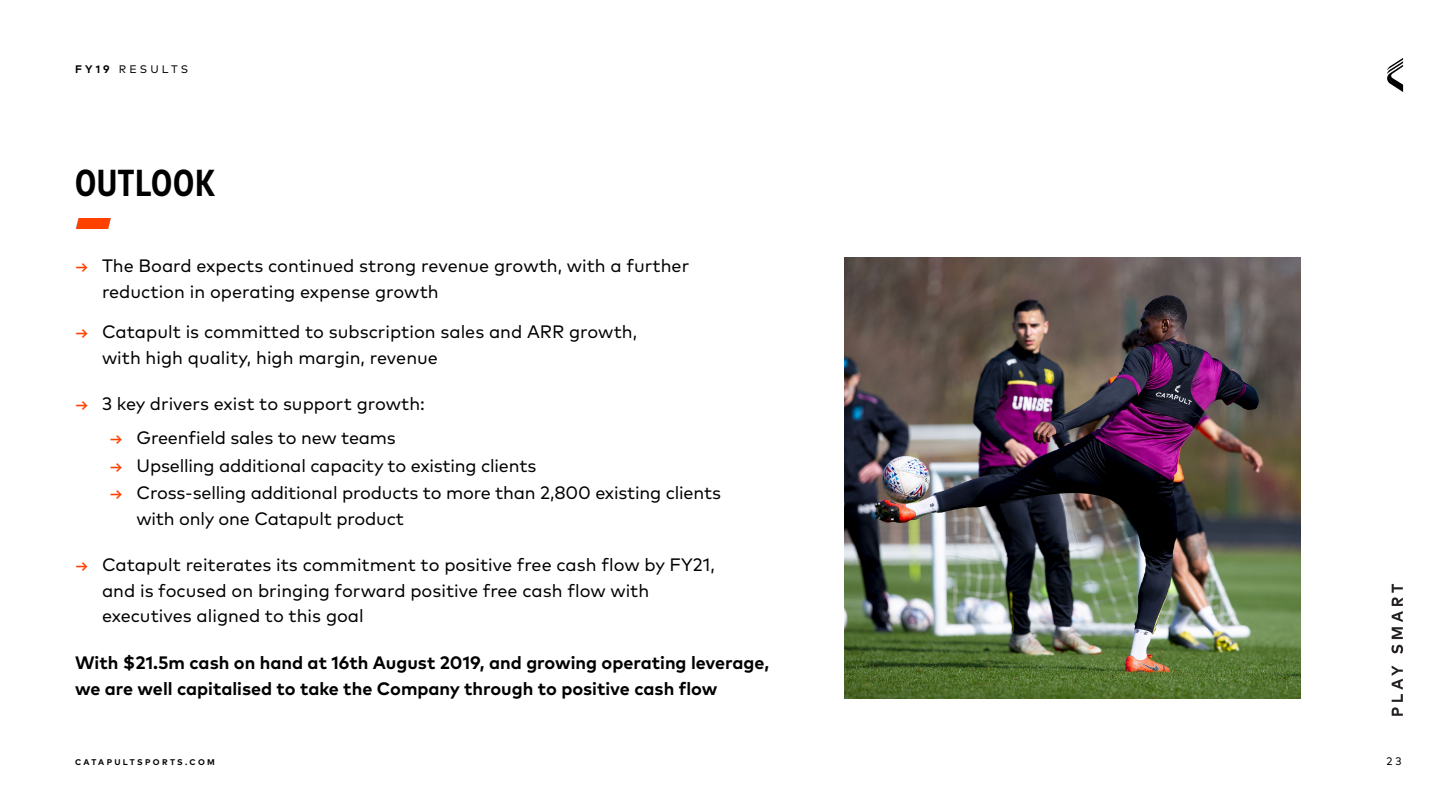
<style>
.page{position:relative;width:1440px;height:810px;background:#fff}
.page>*{position:absolute;margin:0;border:0;box-sizing:border-box;transform-origin:0 0}
.t1{font:700 condensed 37.5px "Mark Pro";letter-spacing:.025em;color:#000}
.t2{font:18px/25.5px "Mark Pro";color:#000}
.t3{font:700 18px/26.2px "Mark Pro";color:#000}
.t4{font:10.95px "Mark Pro";letter-spacing:.285em;color:#000}
.t5{font:700 8.25px "Mark Pro";letter-spacing:.285em;color:#000}
.s1{font-weight:700}
.s2{font-weight:700;font-size:13.5px;color:#ff4100}
</style>
<div class="page">
<svg style="left:1387px;top:58px;width:16px;height:34px"></svg>
<img style="left:1391px;top:584px;width:12px;height:132px">
<img style="left:75px;top:219px;width:36px;height:10px">
<img style="left:844px;top:258px;width:457px;height:441px">
<p class="t4" style="left:75px;top:61px;width:115px"><span class="s1">FY19</span> RESULTS</p>
<h1 class="t1" style="left:75px;top:155px;width:141px">OUTLOOK</h1>
<p class="t2" style="left:102px;top:252px;width:589px;text-indent:-27px"><span class="s2">→</span> The Board expects continued strong revenue growth, with a further reduction in operating expense growth</p>
<p class="t2" style="left:102px;top:318px;width:537px;text-indent:-27px"><span class="s2">→</span> Catapult is committed to subscription sales and ARR growth, with high quality, high margin, revenue</p>
<p class="t2" style="left:75px;top:390px;width:351px"><span class="s2">→</span> 3 key drivers exist to support growth:</p>
<p class="t2" style="left:110px;top:423px;width:288px"><span class="s2">→</span> Greenfield sales to new teams</p>
<p class="t2" style="left:110px;top:451px;width:428px"><span class="s2">→</span> Upselling additional capacity to existing clients</p>
<p class="t2" style="left:136px;top:479px;width:586px;text-indent:-27px"><span class="s2">→</span> Cross-selling additional products to more than 2,800 existing clients with only one Catapult product</p>
<p class="t2" style="left:102px;top:551px;width:614px;text-indent:-27px"><span class="s2">→</span> Catapult reiterates its commitment to positive free cash flow by FY21, and is focused on bringing forward positive free cash flow with executives aligned to this goal</p>
<p class="t3" style="left:75px;top:648px;width:696px">With $21.5m cash on hand at 16th August 2019, and growing operating leverage, we are well capitalised to take the Company through to positive cash flow</p>
<p class="t5" style="left:75px;top:756px;width:141px">CATAPULTSPORTS.COM</p>
<p class="t4" style="left:1386px;top:753px;width:17px">2 3</p>
</div>
